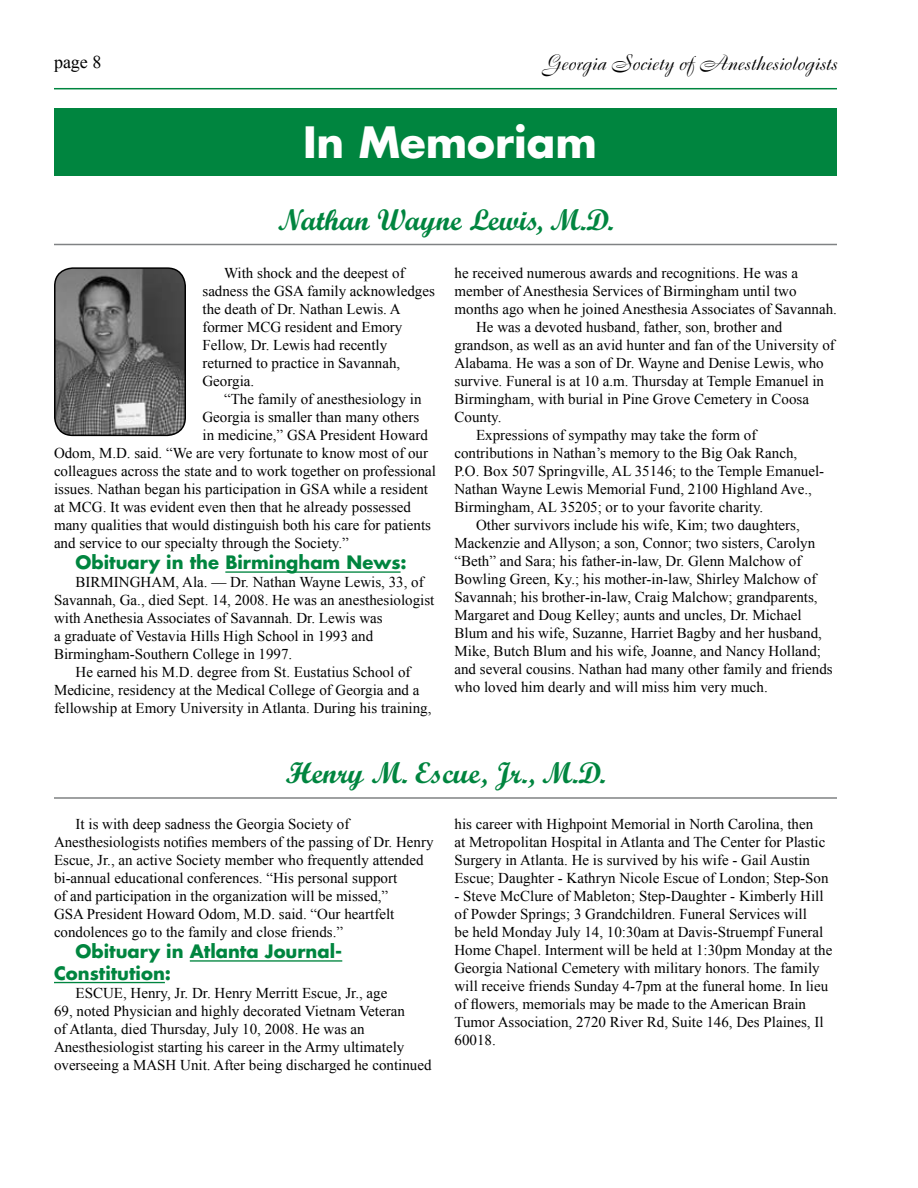
<style>
.page{position:relative;width:918px;height:1188px;background:#fff}
.page>*{position:absolute;margin:0;border:0;box-sizing:border-box;transform-origin:0 0}
.t1{font:700 42px "Futura";color:#fff}
.t2{font:700 30px "Script";color:#00853f}
.t3{font:21px "Boulevard";color:#000}
.t4{font:700 18px/21.6px "Futura";color:#00853f}
.t5{font:18px "Times New Roman";color:#000}
.t6{font:15px/18px "Times New Roman";color:#000}
</style>
<div class="page">
<hr style="left:54px;top:88px;width:783px;height:1px;background:#00853f">
<div style="left:54px;top:108px;width:783px;height:68px;background:#00853f"></div>
<hr style="left:190px;top:960px;width:152px;height:2px;background:#00853f">
<hr style="left:54px;top:982px;width:111px;height:1px;background:#00853f">
<hr style="left:225px;top:571px;width:176px;height:2px;background:#00853f">
<hr style="left:54px;top:797px;width:783px;height:2px;background:#808284">
<hr style="left:54px;top:244px;width:783px;height:1px;background:#808284">
<img style="left:55px;top:268px;width:130px;height:167px;border-radius:18px">
<div style="left:54px;top:267px;width:132px;height:169px;border:2px solid #000;border-radius:18px"></div>
<p class="t5" style="left:54px;top:51px;width:35px">page</p>
<h3 class="t3" style="left:543px;top:49px;width:296px">Georgia Society of Anesthesiologists</h3>
<h1 class="t1" style="left:303px;top:114px;width:295px">In Memoriam</h1>
<h2 class="t2" style="left:278px;top:201px;width:337px">Nathan Wayne Lewis, M.D.</h2>
<p class="t6" style="left:202px;top:264px;width:234px;text-indent:22px">With shock and the deepest of sadness the GSA family acknowledges the death of Dr. Nathan Lewis. A former MCG resident and Emory<br>Fellow, Dr. Lewis had recently returned to practice in Savannah,<br>Georgia.</p>
<p class="t6" style="left:224px;top:390px;width:199px">“The family of anesthesiology in</p>
<p class="t6" style="left:202px;top:408px;width:218px">Georgia is smaller than many others</p>
<p class="t6" style="left:202px;top:426px;width:227px">in medicine,” GSA President Howard</p>
<p class="t6" style="left:54px;top:444px;width:376px">Odom, M.D. said. “We are very fortunate to know most of our</p>
<p class="t6" style="left:54px;top:462px;width:384px">colleagues across the state and to work together on professional</p>
<p class="t6" style="left:54px;top:480px;width:376px">issues. Nathan began his participation in GSA while a resident</p>
<p class="t6" style="left:54px;top:498px;width:359px">at MCG. It was evident even then that he already possessed</p>
<p class="t6" style="left:54px;top:516px;width:379px">many qualities that would distinguish both his care for patients</p>
<p class="t6" style="left:54px;top:534px;width:296px">and service to our specialty through the Society.”</p>
<p class="t4" style="left:76px;top:551px;width:333px">Obituary in the Birmingham News:</p>
<p class="t6" style="left:76px;top:573px;width:350px">BIRMINGHAM, Ala. — Dr. Nathan Wayne Lewis, 33, of</p>
<p class="t6" style="left:54px;top:591px;width:382px">Savannah, Ga., died Sept. 14, 2008. He was an anesthesiologist</p>
<p class="t6" style="left:54px;top:609px;width:330px">with Anethesia Associates of Savannah. Dr. Lewis was</p>
<p class="t6" style="left:54px;top:627px;width:321px">a graduate of Vestavia Hills High School in 1993 and</p>
<p class="t6" style="left:54px;top:645px;width:240px">Birmingham-Southern College in 1997.</p>
<p class="t6" style="left:76px;top:663px;width:336px">He earned his M.D. degree from St. Eustatius School of</p>
<p class="t6" style="left:54px;top:681px;width:367px">Medicine, residency at the Medical College of Georgia and a</p>
<p class="t6" style="left:54px;top:699px;width:379px">fellowship at Emory University in Atlanta. During his training,</p>
<p class="t6" style="left:454px;top:264px;width:345px">he received numerous awards and recognitions. He was a</p>
<p class="t6" style="left:454px;top:282px;width:344px">member of Anesthesia Services of Birmingham until two</p>
<p class="t6" style="left:454px;top:300px;width:384px">months ago when he joined Anesthesia Associates of Savannah.</p>
<p class="t6" style="left:476px;top:318px;width:308px">He was a devoted husband, father, son, brother and</p>
<p class="t6" style="left:454px;top:336px;width:382px">grandson, as well as an avid hunter and fan of the University of</p>
<p class="t6" style="left:454px;top:354px;width:371px">Alabama. He was a son of Dr. Wayne and Denise Lewis, who</p>
<p class="t6" style="left:454px;top:372px;width:371px">survive. Funeral is at 10 a.m. Thursday at Temple Emanuel in</p>
<p class="t6" style="left:454px;top:390px;width:356px">Birmingham, with burial in Pine Grove Cemetery in Coosa</p>
<p class="t6" style="left:454px;top:408px;width:48px">County.</p>
<p class="t6" style="left:476px;top:426px;width:282px">Expressions of sympathy may take the form of</p>
<p class="t6" style="left:454px;top:444px;width:344px">contributions in Nathan’s memory to the Big Oak Ranch,</p>
<p class="t6" style="left:454px;top:462px;width:371px">P.O. Box 507 Springville, AL 35146; to the Temple Emanuel-</p>
<p class="t6" style="left:454px;top:480px;width:359px">Nathan Wayne Lewis Memorial Fund, 2100 Highland Ave.,</p>
<p class="t6" style="left:454px;top:498px;width:310px">Birmingham, AL 35205; or to your favorite charity.</p>
<p class="t6" style="left:476px;top:516px;width:325px">Other survivors include his wife, Kim; two daughters,</p>
<p class="t6" style="left:454px;top:534px;width:362px">Mackenzie and Allyson; a son, Connor; two sisters, Carolyn</p>
<p class="t6" style="left:454px;top:552px;width:348px">“Beth” and Sara; his father-in-law, Dr. Glenn Malchow of</p>
<p class="t6" style="left:454px;top:570px;width:363px">Bowling Green, Ky.; his mother-in-law, Shirley Malchow of</p>
<p class="t6" style="left:454px;top:588px;width:365px">Savannah; his brother-in-law, Craig Malchow; grandparents,</p>
<p class="t6" style="left:454px;top:606px;width:349px">Margaret and Doug Kelley; aunts and uncles, Dr. Michael</p>
<p class="t6" style="left:454px;top:624px;width:369px">Blum and his wife, Suzanne, Harriet Bagby and her husband,</p>
<p class="t6" style="left:454px;top:642px;width:368px">Mike, Butch Blum and his wife, Joanne, and Nancy Holland;</p>
<p class="t6" style="left:454px;top:660px;width:380px">and several cousins. Nathan had many other family and friends</p>
<p class="t6" style="left:454px;top:678px;width:315px">who loved him dearly and will miss him very much.</p>
<h2 class="t2" style="left:286px;top:755px;width:321px">Henry M. Escue, Jr., M.D.</h2>
<p class="t6" style="left:54px;top:814px;width:381px;text-indent:22px">It is with deep sadness the Georgia Society of Anesthesiologists notifies members of the passing of Dr. Henry Escue, Jr., an active Society member who frequently attended bi-annual educational conferences. “His personal support<br>of and participation in the organization will be missed,”<br>GSA President Howard Odom, M.D. said. “Our heartfelt condolences go to the family and close friends.”</p>
<p class="t4" style="left:54px;top:940px;width:290px;text-indent:22px">Obituary in Atlanta Journal-<br>Constitution:</p>
<p class="t6" style="left:54px;top:984px;width:379px;text-indent:22px">ESCUE, Henry, Jr. Dr. Henry Merritt Escue, Jr., age<br>69, noted Physician and highly decorated Vietnam Veteran<br>of Atlanta, died Thursday, July 10, 2008. He was an Anesthesiologist starting his career in the Army ultimately overseeing a MASH Unit. After being discharged he continued</p>
<p class="t6" style="left:454px;top:814px;width:376px">his career with Highpoint Memorial in North Carolina, then<br>at Metropolitan Hospital in Atlanta and The Center for Plastic Surgery in Atlanta. He is survived by his wife - Gail Austin Escue; Daughter - Kathryn Nicole Escue of London; Step-Son</p>
<p class="t6" style="left:454px;top:886px;width:379px">- Steve McClure of Mableton; Step-Daughter - Kimberly Hill of Powder Springs; 3 Grandchildren. Funeral Services will<br>be held Monday July 14, 10:30am at Davis-Struempf Funeral Home Chapel. Interment will be held at 1:30pm Monday at the Georgia National Cemetery with military honors. The family will receive friends Sunday 4-7pm at the funeral home. In lieu of flowers, memorials may be made to the American Brain Tumor Association, 2720 River Rd, Suite 146, Des Plaines, Il 60018.</p>
</div>
